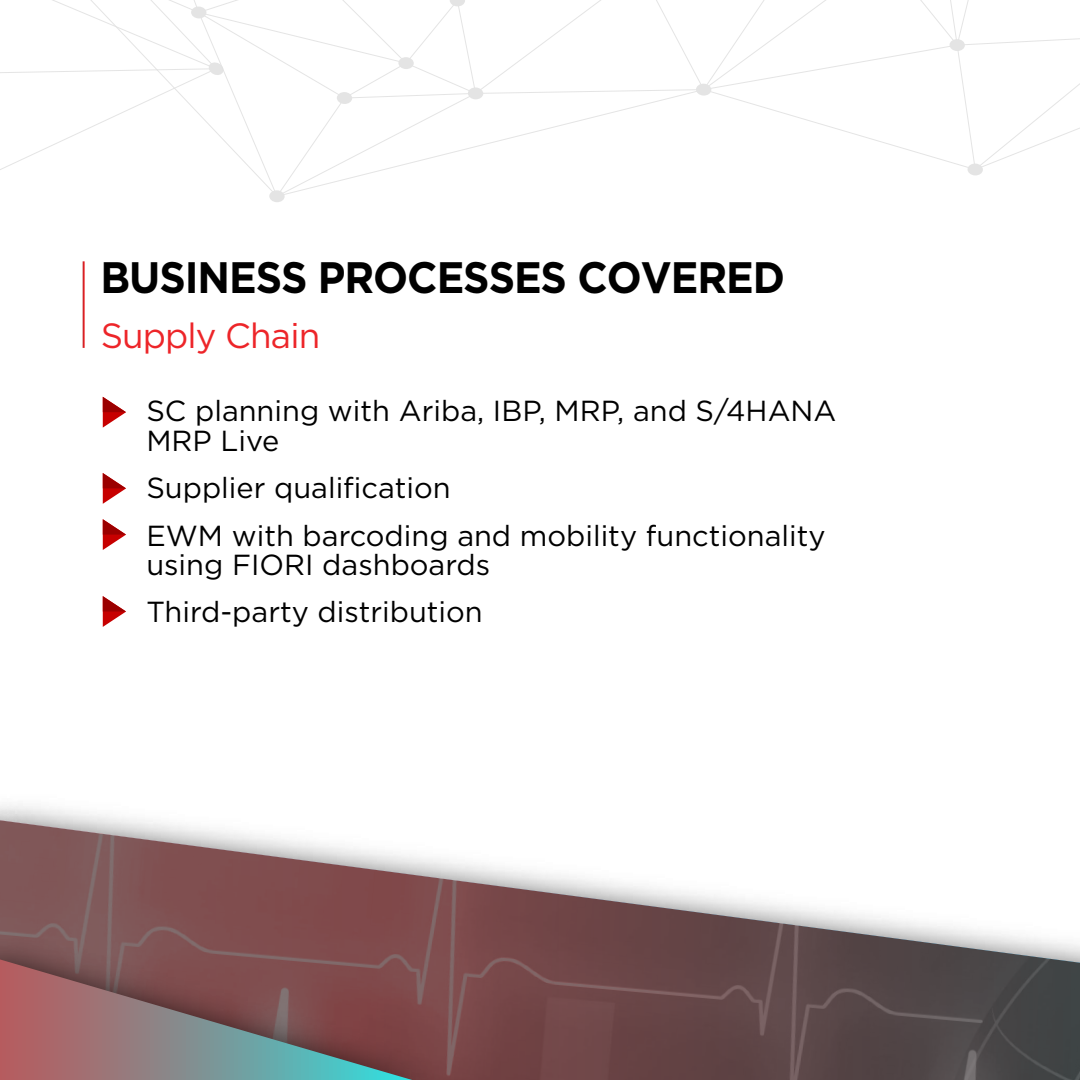
<style>
.page{position:relative;width:1080px;height:1080px;background:#fff}
.page>*{position:absolute;margin:0;border:0;box-sizing:border-box;transform-origin:0 0}
.t1{font:700 44px "Gotham";letter-spacing:-.025em;color:#000;scale:.94 1}
.t2{font:35px "Gotham";letter-spacing:-.025em;color:#ed2529}
.t3{font:29px/47px "Gotham";color:#000}
</style>
<div class="page">
<svg style="left:1px;top:820px;width:1079px;height:260px"></svg>
<svg style="left:0;top:820px;width:1px;height:101px"></svg>
<img style="left:0;top:921px;width:469px;height:159px">
<svg style="left:0;top:959px;width:412px;height:121px;background:#846566"></svg>
<div style="left:269px;top:190px;width:16px;height:12px;background:#e4e4e4;border-radius:50%"></div>
<svg style="left:278px;top:0;width:131px;height:89px"></svg>
<svg style="left:278px;top:89px;width:151px;height:109px"></svg>
<svg style="left:0;top:0;width:278px;height:198px"></svg>
<svg style="left:967px;top:163px;width:16px;height:13px"></svg>
<svg style="left:429px;top:0;width:651px;height:171px"></svg>
<svg style="left:103px;top:397px;width:23px;height:31px"></svg>
<svg style="left:103px;top:473px;width:23px;height:31px"></svg>
<svg style="left:103px;top:519px;width:23px;height:31px"></svg>
<svg style="left:103px;top:596px;width:23px;height:31px"></svg>
<h1 class="t1" style="left:100px;top:249px;width:730px">BUSINESS PROCESSES COVERED</h1>
<p class="t2" style="left:100px;top:313px;width:221px">Supply Chain</p>
<p class="t3" style="left:146px;top:396px;width:692px;line-height:30px">SC planning with Ariba, IBP, MRP, and S/4HANA<br>MRP Live</p>
<p class="t3" style="left:146px;top:464px;width:681px">Supplier qualification<br>EWM with barcoding and mobility functionality</p>
<p class="t3" style="left:146px;top:541px;width:345px">using FIORI dashboards<br>Third-party distribution</p>
</div>
